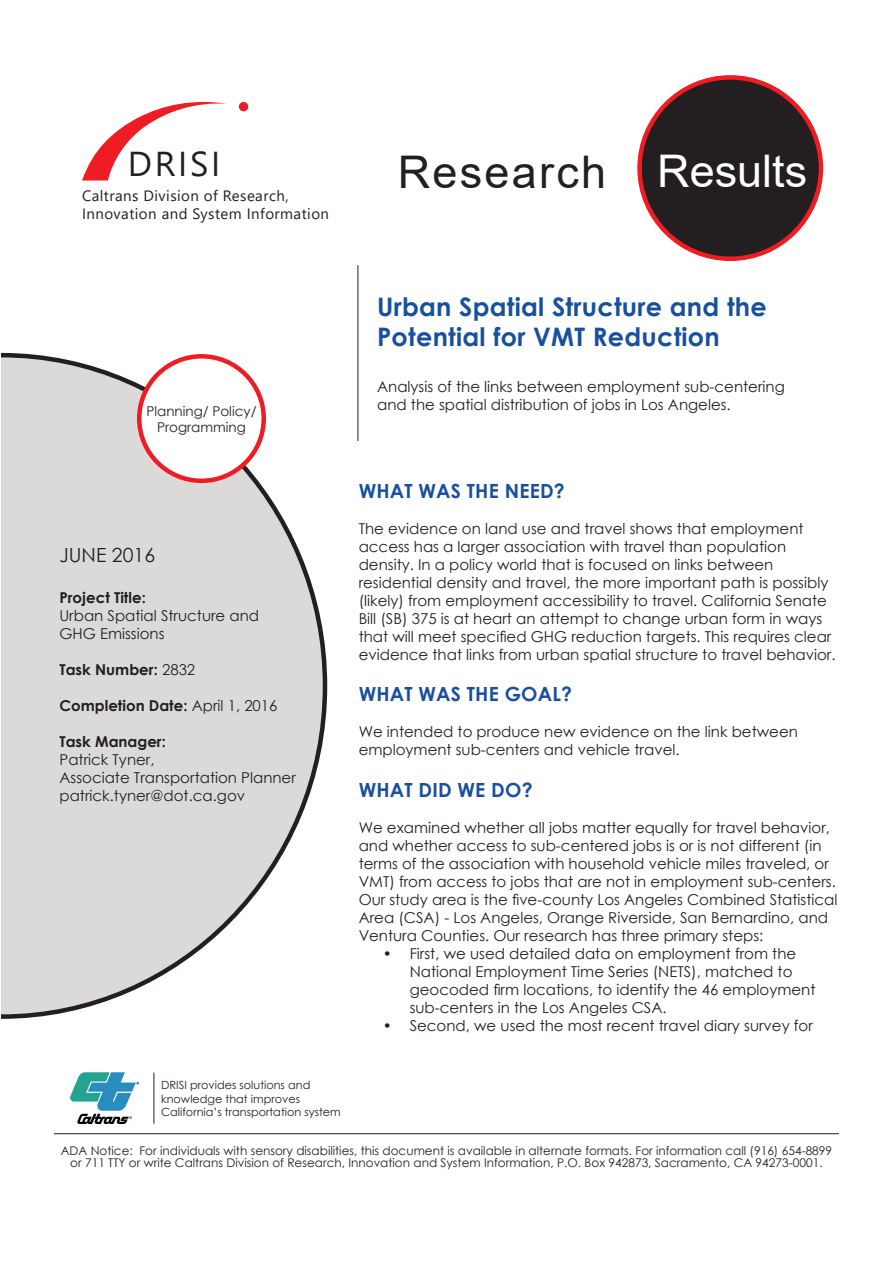
<style>
.page{position:relative;width:893px;height:1263px;background:#fff}
.page>*{position:absolute;margin:0;border:0;box-sizing:border-box;transform-origin:0 0}
.t1{font:45px "Arial";letter-spacing:.05em;color:#231f20}
.t2{font:45px "Arial";color:#fff}
.t3{font:34.5px "Segoe UI";letter-spacing:.08em;color:#231f20}
.Heading_level_1{font:700 25.5px/30.6px "Century Gothic";letter-spacing:.01em;color:#18509d}
.Heading_level_1_for{font:700 19.5px "Century Gothic";letter-spacing:.01em;color:#18509d}
.t4{font:19.5px "Century Gothic";color:#231f20}
.Body_Copy{font:15px/18px "Century Gothic";color:#231f20}
.t5{font:700 15px "Century Gothic";color:#231f20}
.t6{font:15px/18px "Segoe UI";letter-spacing:.03em;color:#231f20}
.t7{font:13.5px/16.2px "Century Gothic";color:#231f20;text-align:center}
.t8{font:12px "Century Gothic";color:#231f20}
.t9{font:11.25px/13.5px "Century Gothic";color:#231f20}
.s1{font-weight:400}
</style>
<div class="page">
<hr style="left:358px;top:265px;width:1px;height:176px;background:#231f20">
<hr style="left:154px;top:1072px;width:1px;height:52px;background:#231f20">
<hr style="left:54px;top:1133px;width:785px;height:1px;background:#231f20">
<svg style="left:82px;top:102px;width:144px;height:79px"></svg>
<div style="left:239px;top:102px;width:9px;height:9px;background:#ee1d23;border-radius:50%"></div>
<img style="left:70px;top:1072px;width:68px;height:52px">
<svg style="left:1px;top:352px;width:327px;height:667px"></svg>
<div style="left:139px;top:356px;width:125px;height:125px;background:#fff;border-radius:50%"></div>
<div style="left:137px;top:354px;width:129px;height:129px;border:4px solid #ee1d23;border-radius:50%"></div>
<div style="left:640px;top:77px;width:181px;height:182px;background:#231f20;border-radius:50%"></div>
<div style="left:637px;top:75px;width:186px;height:186px;border:4px solid #ee1d23;border-radius:50%"></div>
<h2 class="t3" style="left:128px;top:131px;width:94px">DRISI</h2>
<p class="t6" style="left:82px;top:186px;width:248px">Caltrans Division of Research,<br>Innovation and System Information</p>
<p class="t7" style="left:146px;top:402px;width:112px">Planning/ Policy/<br>Programming</p>
<p class="t4" style="left:59px;top:541px;width:97px">JUNE 2016</p>
<p class="t5" style="left:59px;top:586px;width:88px">Project Title:</p>
<p class="Body_Copy" style="left:59px;top:606px;width:201px">Urban Spatial Structure and<br>GHG Emissions</p>
<p class="t5" style="left:59px;top:658px;width:137px">Task Number: <span class="s1">2832</span></p>
<p class="t5" style="left:59px;top:694px;width:220px">Completion Date: <span class="s1">April 1, 2016</span></p>
<p class="t5" style="left:59px;top:730px;width:108px">Task Manager:</p>
<p class="Body_Copy" style="left:59px;top:750px;width:97px">Patrick Tyner,</p>
<p class="Body_Copy" style="left:59px;top:768px;width:238px">Associate Transportation Planner</p>
<p class="Body_Copy" style="left:59px;top:786px;width:187px">patrick.tyner@dot.ca.gov</p>
<p class="t1" style="left:398px;top:141px;width:210px">Research</p>
<h1 class="t2" style="left:657px;top:140px;width:152px">Results</h1>
<h1 class="Heading_level_1" style="left:377px;top:290px;width:391px">Urban Spatial Structure and the<br>Potential for VMT Reduction</h1>
<p class="Body_Copy" style="left:377px;top:377px;width:409px">Analysis of the links between employment sub-centering</p>
<p class="Body_Copy" style="left:377px;top:395px;width:355px">and the spatial distribution of jobs in Los Angeles.</p>
<p class="Heading_level_1_for" style="left:359px;top:476px;width:208px">WHAT WAS THE NEED?</p>
<p class="Body_Copy" style="left:359px;top:519px;width:478px">The evidence on land use and travel shows that employment access has a larger association with travel than population density. In a policy world that is focused on links between residential density and travel, the more important path is possibly (likely) from employment accessibility to travel. California Senate Bill (SB) 375 is at heart an attempt to change urban form in ways that will meet specified GHG reduction targets. This requires clear evidence that links from urban spatial structure to travel behavior.</p>
<p class="Heading_level_1_for" style="left:359px;top:679px;width:215px">WHAT WAS THE GOAL?</p>
<p class="Body_Copy" style="left:359px;top:722px;width:441px">We intended to produce new evidence on the link between employment sub-centers and vehicle travel.</p>
<p class="Heading_level_1_for" style="left:359px;top:775px;width:175px">WHAT DID WE DO?</p>
<p class="Body_Copy" style="left:359px;top:818px;width:480px">We examined whether all jobs matter equally for travel behavior, and whether access to sub-centered jobs is or is not different (in terms of the association with household vehicle miles traveled, or VMT) from access to jobs that are not in employment sub-centers.<br>Our study area is the five-county Los Angeles Combined Statistical Area (CSA) - Los Angeles, Orange Riverside, San Bernardino, and Ventura Counties. Our research has three primary steps:</p>
<p class="Body_Copy" style="left:410px;top:944px;width:407px;text-indent:-27px">• First, we used detailed data on employment from the National Employment Time Series (NETS), matched to geocoded firm locations, to identify the 46 employment sub-centers in the Los Angeles CSA.</p>
<p class="Body_Copy" style="left:383px;top:1016px;width:432px">• Second, we used the most recent travel diary survey for</p>
<p class="t9" style="left:161px;top:1078px;width:181px">DRISI provides solutions and knowledge that improves<br>California’s transportation system</p>
<p class="t8" style="left:61px;top:1142px;width:773px">ADA Notice: For individuals with sensory disabilities, this document is available in alternate formats. For information call (916) 654-8899</p>
<p class="t8" style="left:70px;top:1154px;width:754px">or 711 TTY or write Caltrans Division of Research, Innovation and System Information, P.O. Box 942873, Sacramento, CA 94273-0001.</p>
</div>
